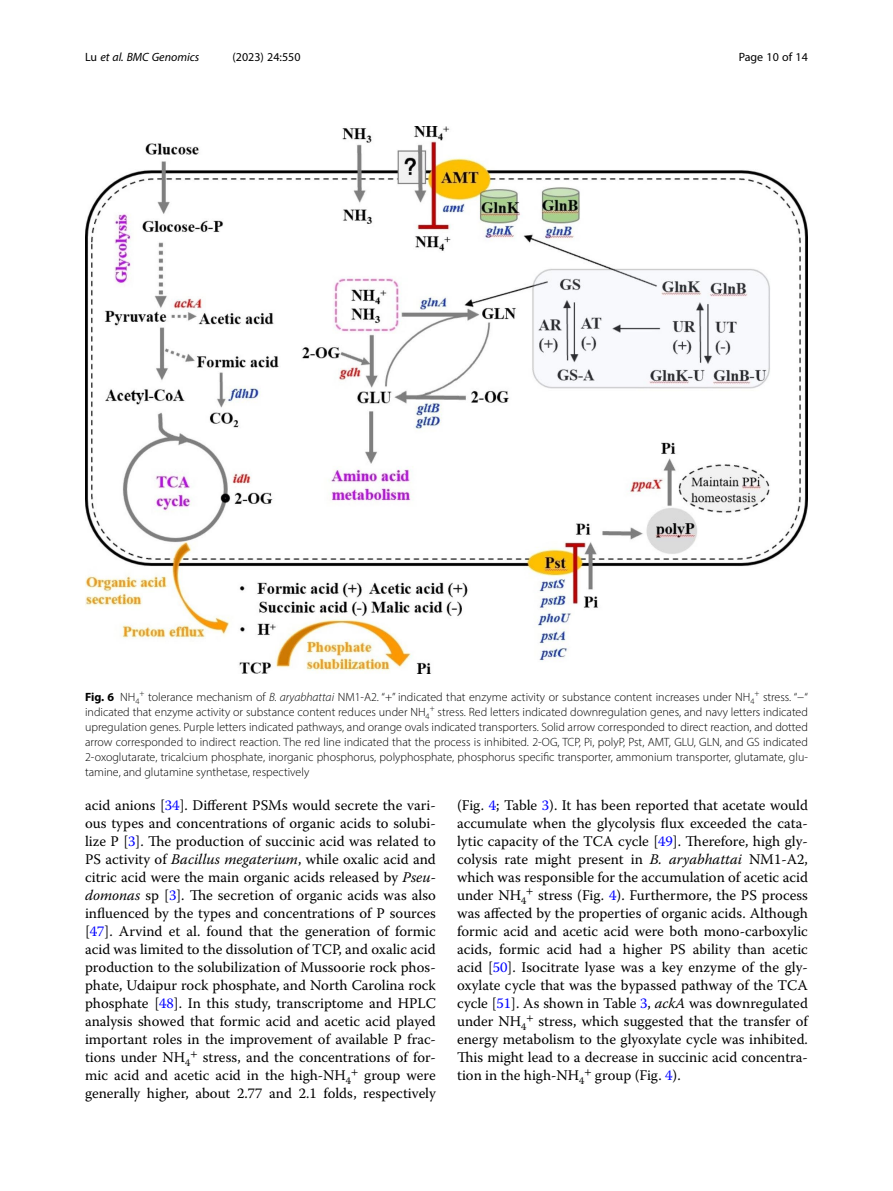
<style>
.page{position:relative;width:893px;height:1191px;background:#fff}
.page>*{position:absolute;margin:0;border:0;box-sizing:border-box;transform-origin:0 0}
.Body_Text_Indent{font:14.7px/18px "Warnock Pro";color:#000;text-align:justify}
.Figure_Caption{font:300 12px/15px "Myriad Pro";color:#000;text-align:justify}
.t1{font:12px "Myriad Pro";color:#000}
.t2{font:italic 12px "Myriad Pro";color:#000}
.s1{font-style:normal}
.s2{font-weight:700}
.s3{font-style:italic}
.s4{color:#00f}
</style>
<div class="page">
<img style="left:85px;top:126px;width:723px;height:548px">
<p class="t2" style="left:85px;top:50px;width:116px"><span class="s1">Lu</span> et al. BMC Genomics</p>
<p class="t1" style="left:232px;top:50px;width:70px">(2023) 24:550</p>
<p class="t1" style="left:739px;top:50px;width:71px">Page 10 of 14</p>
<p class="Figure_Caption" style="left:85px;top:689px;width:724px"><span class="s2">Fig. 6</span> NH<sub>4</sub><sup>+</sup> tolerance mechanism of <span class="s3">B. aryabhattai</span> NM1-A2. “+” indicated that enzyme activity or substance content increases under NH<sub>4</sub><sup>+</sup> stress. “−“ indicated that enzyme activity or substance content reduces under NH<sub>4</sub><sup>+</sup> stress. Red letters indicated downregulation genes, and navy letters indicated upregulation genes. Purple letters indicated pathways, and orange ovals indicated transporters. Solid arrow corresponded to direct reaction, and dotted arrow corresponded to indirect reaction. The red line indicated that the process is inhibited. 2-OG, TCP, Pi, polyP, Pst, AMT, GLU, GLN, and GS indicated 2-oxoglutarate, tricalcium phosphate, inorganic phosphorus, polyphosphate, phosphorus specific transporter, ammonium transporter, glutamate, glu&shy;tamine, and glutamine synthetase, respectively</p>
<p class="Body_Text_Indent" style="left:85px;top:796px;width:352px">acid anions [<span class="s4">34</span>]. Different PSMs would secrete the vari&shy;ous types and concentrations of organic acids to solubi&shy;lize P [<span class="s4">3</span>]. The production of succinic acid was related to PS activity of <span class="s3">Bacillus megaterium</span>, while oxalic acid and citric acid were the main organic acids released by <span class="s3">Pseu&shy;domonas</span> sp [<span class="s4">3</span>]. The secretion of organic acids was also influenced by the types and concentrations of P sources [<span class="s4">47</span>]. Arvind et al. found that the generation of formic acid was limited to the dissolution of TCP, and oxalic acid production to the solubilization of Mussoorie rock phos&shy;phate, Udaipur rock phosphate, and North Carolina rock phosphate [<span class="s4">48</span>]. In this study, transcriptome and HPLC analysis showed that formic acid and acetic acid played important roles in the improvement of available P frac&shy;tions under NH<sub>4</sub><sup>+</sup> stress, and the concentrations of for&shy;mic acid and acetic acid in the high-NH<sub>4</sub><sup>+</sup> group were generally higher, about 2.77 and 2.1 folds, respectively</p>
<p class="Body_Text_Indent" style="left:457px;top:796px;width:352px">(Fig. <span class="s4">4</span>; Table <span class="s4">3</span>). It has been reported that acetate would accumulate when the glycolysis flux exceeded the cata&shy;lytic capacity of the TCA cycle [<span class="s4">49</span>]. Therefore, high gly&shy;colysis rate might present in <span class="s3">B. aryabhattai</span> NM1-A2, which was responsible for the accumulation of acetic acid under NH<sub>4</sub><sup>+</sup> stress (Fig. <span class="s4">4</span>). Furthermore, the PS process was affected by the properties of organic acids. Although formic acid and acetic acid were both mono-carboxylic acids, formic acid had a higher PS ability than acetic acid [<span class="s4">50</span>]. Isocitrate lyase was a key enzyme of the gly&shy;oxylate cycle that was the bypassed pathway of the TCA cycle [<span class="s4">51</span>]. As shown in Table <span class="s4">3</span>, <span class="s3">ackA</span> was downregulated under NH<sub>4</sub><sup>+</sup> stress, which suggested that the transfer of energy metabolism to the glyoxylate cycle was inhibited.<br>This might lead to a decrease in succinic acid concentra&shy;tion in the high-NH<sub>4</sub><sup>+</sup> group (Fig. <span class="s4">4</span>).</p>
</div>
